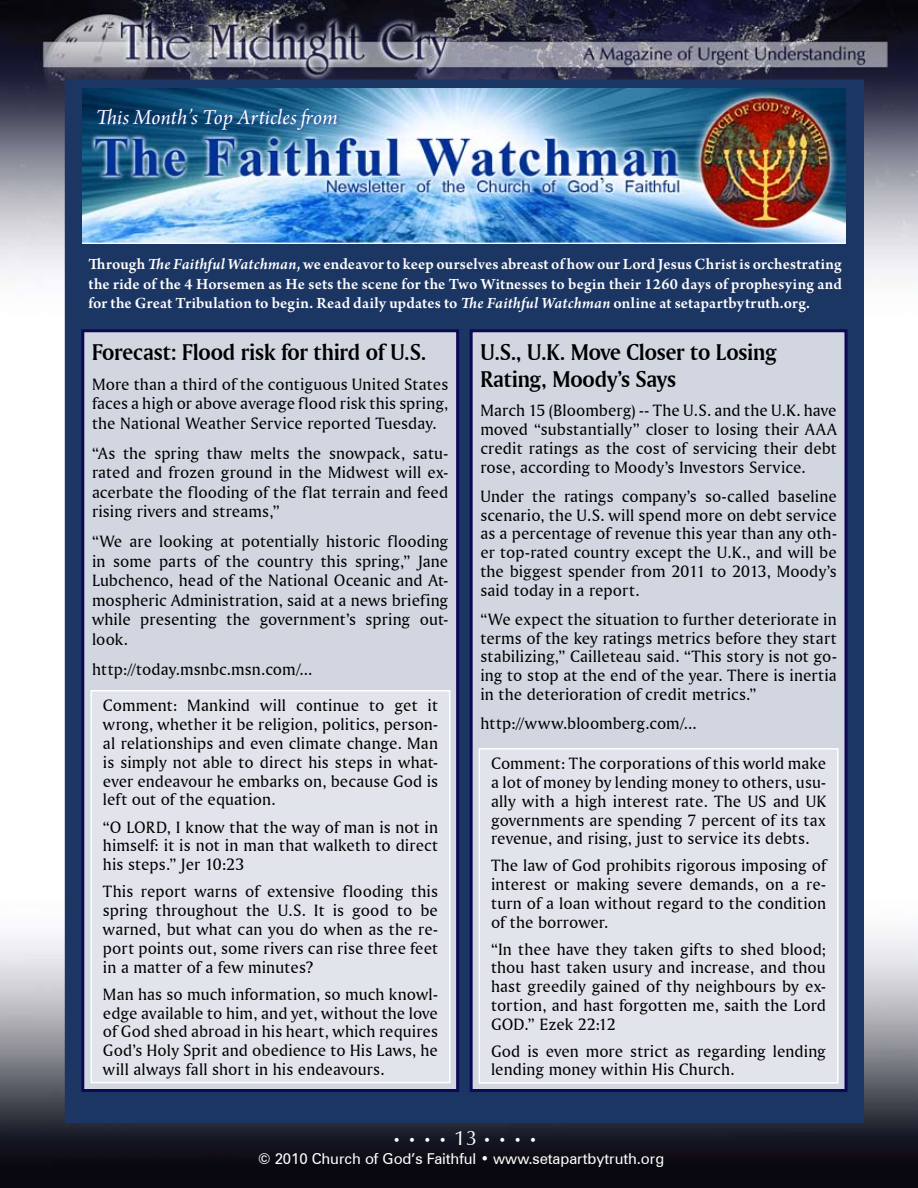
<style>
.page{position:relative;width:918px;height:1188px;background:#fff}
.page>*{position:absolute;margin:0;border:0;box-sizing:border-box;transform-origin:0 0}
.t1{font:24px/27px "Amerigo BT Bold A";letter-spacing:-.01em;color:#000;scale:.95 1}
.t2{font:22.5px "Arno Pro Italic Subhead";letter-spacing:.01em;color:#fff}
.t3{font:17.25px/18.8px "Amerigo BT Roman A";letter-spacing:.005em;color:#000;text-align:justify}
.t4{font:600 16.5px/19.8px "Arno Pro";letter-spacing:.015em;color:#fff;text-align:justify}
.t5{font:15px "Zurich BT";letter-spacing:-.005em;color:#fff}
.t6{font:13.5px "Zapf Humanist 601 BT";color:#fff}
.s1{font-style:italic}
.s2{font-size:21px}
</style>
<div class="page">
<img style="left:0;top:864px;width:918px;height:324px">
<img style="left:0;top:0;width:918px;height:432px">
<div style="left:65px;top:80px;width:799px;height:1043px;background:#1c3664"></div>
<img style="left:83px;top:89px;width:762px;height:155px">
<div style="left:471px;top:331px;width:375px;height:759px;background:#d1d6e0"></div>
<div style="left:470px;top:329px;width:378px;height:763px;border:3px solid #0e0954"></div>
<div style="left:83px;top:331px;width:375px;height:759px;background:#d1d6e0"></div>
<div style="left:81px;top:329px;width:378px;height:763px;border:3px solid #0e0954"></div>
<svg style="left:93px;top:104px;width:248px;height:31px;background:#195581"></svg>
<div style="left:91px;top:691px;width:359px;height:392px;background:#e1e4ea"></div>
<div style="left:90px;top:690px;width:360px;height:393px;border:2px solid #fff"></div>
<div style="left:479px;top:749px;width:359px;height:334px;background:#e1e4ea"></div>
<div style="left:479px;top:748px;width:360px;height:336px;border:2px solid #fff"></div>
<h2 class="t2" style="left:96px;top:105px;width:243px">This Month’s Top Articles from</h2>
<p class="t4" style="left:88px;top:255px;width:755px">Through <span class="s1">The Faithful Watchman</span>, we endeavor to keep ourselves abreast of how our Lord Jesus Christ is orchestrating the ride of the 4 Horsemen as He sets the scene for the Two Witnesses to begin their 1260 days of prophesying and for the Great Tribulation to begin. Read daily updates to <span class="s1">The Faithful Watchman</span> online at setapartbytruth.org.</p>
<h1 class="t1" style="left:92px;top:338px;width:353px">Forecast: Flood risk for third of U.S.</h1>
<p class="t3" style="left:92px;top:374px;width:358px;line-height:19.5px">More than a third of the contiguous United States faces a high or above average flood risk this spring, the National Weather Service reported Tuesday.</p>
<p class="t3" style="left:92px;top:443px;width:358px;line-height:19.5px">“As the spring thaw melts the snowpack, satu&shy;rated and frozen ground in the Midwest will ex&shy;acerbate the flooding of the flat terrain and feed rising rivers and streams,”</p>
<p class="t3" style="left:92px;top:532px;width:358px;line-height:19.5px">“We are looking at potentially historic flooding in some parts of the country this spring,” Jane Lubchenco, head of the National Oceanic and At&shy;mospheric Administration, said at a news briefing while presenting the government’s spring out&shy;look.</p>
<p class="t3" style="left:92px;top:659px;width:222px">http://today.msnbc.msn.com/...</p>
<p class="t3" style="left:103px;top:696px;width:337px">Comment: Mankind will continue to get it wrong, whether it be religion, politics, person&shy;al relationships and even climate change. Man is simply not able to direct his steps in what&shy;ever endeavour he embarks on, because God is left out of the equation.</p>
<p class="t3" style="left:103px;top:817px;width:337px">“O LORD, I know that the way of man is not in himself: it is not in man that walketh to direct his steps.” Jer 10:23</p>
<p class="t3" style="left:103px;top:882px;width:337px">This report warns of extensive flooding this spring throughout the U.S. It is good to be warned, but what can you do when as the re&shy;port points out, some rivers can rise three feet in a matter of a few minutes?</p>
<p class="t3" style="left:103px;top:984px;width:337px">Man has so much information, so much knowl&shy;edge available to him, and yet, without the love of God shed abroad in his heart, which requires God’s Holy Sprit and obedience to His Laws, he will always fall short in his endeavours.</p>
<h1 class="t1" style="left:480px;top:338px;width:313px">U.S., U.K. Move Closer to Losing<br>Rating, Moody’s Says</h1>
<p class="t3" style="left:480px;top:401px;width:358px">March 15 (Bloomberg) -- The U.S. and the U.K. have moved “substantially” closer to losing their AAA credit ratings as the cost of servicing their debt rose, according to Moody’s Investors Service.</p>
<p class="t3" style="left:480px;top:486px;width:358px">Under the ratings company’s so-called baseline scenario, the U.S. will spend more on debt service as a percentage of revenue this year than any oth&shy;er top-rated country except the U.K., and will be the biggest spender from 2011 to 2013, Moody’s said today in a report.</p>
<p class="t3" style="left:480px;top:609px;width:358px">“We expect the situation to further deteriorate in terms of the key ratings metrics before they start stabilizing,” Cailleteau said. “This story is not go&shy;ing to stop at the end of the year. There is inertia in the deterioration of credit metrics.”</p>
<p class="t3" style="left:480px;top:714px;width:218px">http://www.bloomberg.com/...</p>
<p class="t3" style="left:491px;top:754px;width:337px">Comment: The corporations of this world make a lot of money by lending money to others, usu&shy;ally with a high interest rate. The US and UK governments are spending 7 percent of its tax revenue, and rising, just to service its debts.</p>
<p class="t3" style="left:491px;top:856px;width:337px">The law of God prohibits rigorous imposing of interest or making severe demands, on a re&shy;turn of a loan without regard to the condition of the borrower.</p>
<p class="t3" style="left:491px;top:939px;width:337px">“In thee have they taken gifts to shed blood; thou hast taken usury and increase, and thou hast greedily gained of thy neighbours by ex&shy;tortion, and hast forgotten me, saith the Lord GOD.” Ezek 22:12</p>
<p class="t3" style="left:491px;top:1041px;width:336px">God is even more strict as regarding lending lending money within His Church.</p>
<p class="t6" style="left:393px;top:1132px;width:146px">• • • • <span class="s2">13</span> • • • •</p>
<p class="t5" style="left:258px;top:1149px;width:407px">© 2010 Church of God’s Faithful • www.setapartbytruth.org</p>
</div>
